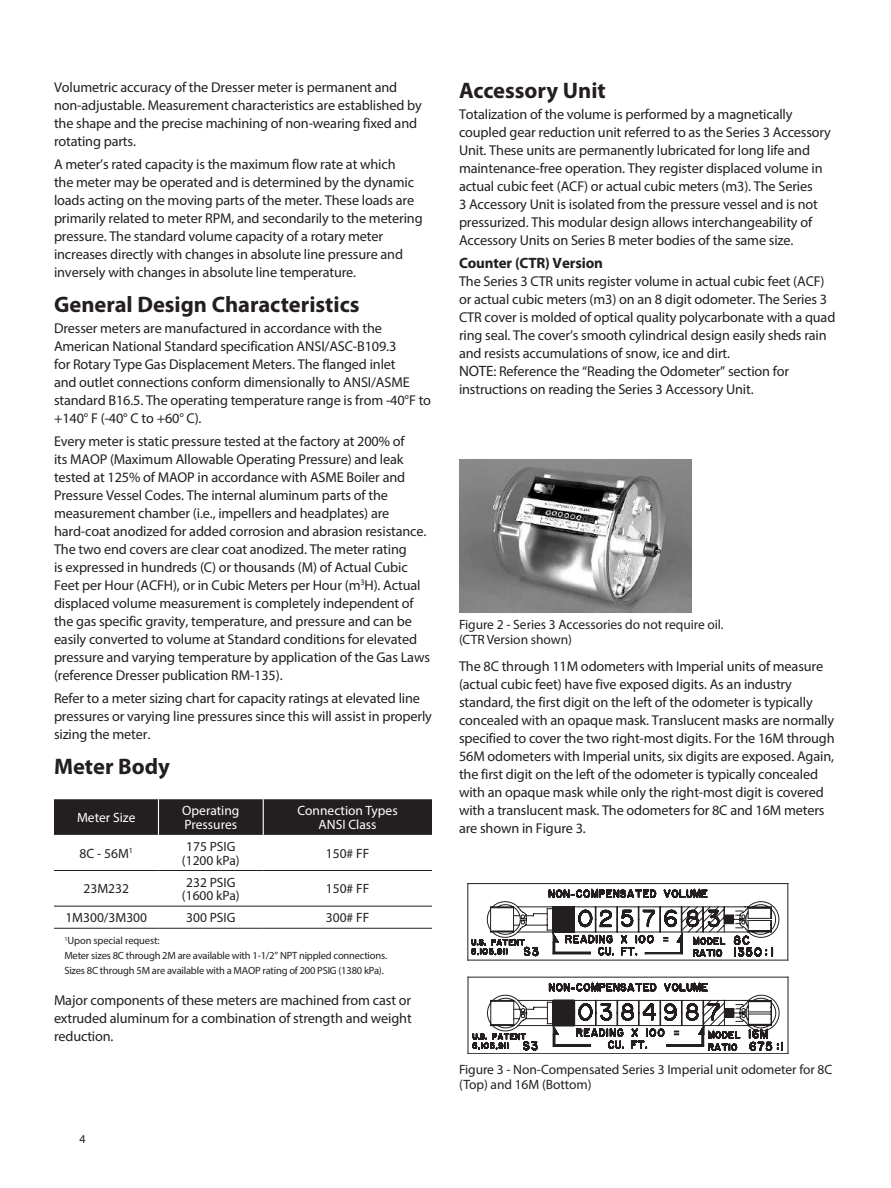
<style>
.page{position:relative;width:891px;height:1188px;background:#fff}
.page>*{position:absolute;margin:0;border:0;box-sizing:border-box;transform-origin:0 0}
.t1{font:700 22.5px "Myriad Pro";color:#231f20}
.t2{font:700 15px "Myriad Pro";letter-spacing:-.01em;color:#231f20}
.t3{font:14.25px/18px "Myriad Pro";letter-spacing:-.01em;color:#231f20}
.t4{font:13.5px/13.5px "Myriad Pro";letter-spacing:-.005em;color:#231f20;text-align:center}
.t5{font:13.5px/13.5px "Myriad Pro";color:#fff}
.t6{font:12px "Myriad Pro";color:#231f20}
.t7{font:10.5px/15px "Myriad Pro";letter-spacing:-.02em;color:#231f20}
.s1{font-size:15px}
</style>
<div class="page">
<svg style="left:467px;top:883px;width:321px;height:171px"></svg>
<img style="left:460px;top:459px;width:232px;height:153px">
<div style="left:54px;top:799px;width:378px;height:36px;background:#231f20"></div>
<hr style="left:158px;top:799px;width:1px;height:36px;background:#fff">
<hr style="left:263px;top:799px;width:1px;height:36px;background:#fff">
<hr style="left:54px;top:870px;width:104px;height:1px;background:#231f20">
<hr style="left:158px;top:870px;width:105px;height:1px;background:#231f20">
<hr style="left:263px;top:870px;width:169px;height:1px;background:#231f20">
<hr style="left:54px;top:906px;width:104px;height:1px;background:#231f20">
<hr style="left:158px;top:906px;width:105px;height:1px;background:#231f20">
<hr style="left:263px;top:906px;width:169px;height:1px;background:#231f20">
<hr style="left:54px;top:928px;width:104px;height:1px;background:#231f20">
<hr style="left:158px;top:928px;width:105px;height:1px;background:#231f20">
<hr style="left:263px;top:928px;width:169px;height:1px;background:#231f20">
<p class="t3" style="left:54px;top:78px;width:369px">Volumetric accuracy of the Dresser meter is permanent and non-adjustable. Measurement characteristics are established by the shape and the precise machining of non-wearing fixed and rotating parts.</p>
<p class="t3" style="left:54px;top:155px;width:370px">A meter’s rated capacity is the maximum flow rate at which<br>the meter may be operated and is determined by the dynamic loads acting on the moving parts of the meter. These loads are primarily related to meter RPM, and secondarily to the metering pressure. The standard volume capacity of a rotary meter increases directly with changes in absolute line pressure and inversely with changes in absolute line temperature.</p>
<h1 class="t1" style="left:54px;top:290px;width:307px">General Design Characteristics</h1>
<p class="t3" style="left:54px;top:319px;width:379px">Dresser meters are manufactured in accordance with the American National Standard specification ANSI/ASC-B109.3<br>for Rotary Type Gas Displacement Meters. The flanged inlet<br>and outlet connections conform dimensionally to ANSI/ASME standard B16.5. The operating temperature range is from -40°F to +140° F (-40° C to +60° C).</p>
<p class="t3" style="left:54px;top:432px;width:378px">Every meter is static pressure tested at the factory at 200% of<br>its MAOP (Maximum Allowable Operating Pressure) and leak tested at 125% of MAOP in accordance with ASME Boiler and Pressure Vessel Codes. The internal aluminum parts of the measurement chamber (i.e., impellers and headplates) are hard-coat anodized for added corrosion and abrasion resistance.<br>The two end covers are clear coat anodized. The meter rating<br>is expressed in hundreds (C) or thousands (M) of Actual Cubic Feet per Hour (ACFH), or in Cubic Meters per Hour (m<sup>3</sup>H). Actual displaced volume measurement is completely independent of the gas specific gravity, temperature, and pressure and can be easily converted to volume at Standard conditions for elevated pressure and varying temperature by application of the Gas Laws (reference Dresser publication RM-135).</p>
<p class="t3" style="left:54px;top:689px;width:379px">Refer to a meter sizing chart for capacity ratings at elevated line pressures or varying line pressures since this will assist in properly sizing the meter.</p>
<h1 class="t1" style="left:54px;top:752px;width:118px">Meter Body</h1>
<p class="t5" style="left:77px;top:811px;width:60px">Meter Size</p>
<p class="t5" style="left:182px;top:804px;width:59px">Operating<br>Pressures</p>
<p class="t5" style="left:298px;top:804px;width:102px;text-align:center">Connection Types<br>ANSI Class</p>
<p class="t4" style="left:80px;top:846px;width:55px">8C - 56M<sup>1</sup></p>
<p class="t4" style="left:182px;top:840px;width:59px">175 PSIG (1200 kPa)</p>
<p class="t4" style="left:326px;top:846px;width:45px">150# FF</p>
<p class="t4" style="left:84px;top:882px;width:47px">23M232</p>
<p class="t4" style="left:182px;top:875px;width:59px">232 PSIG (1600 kPa)</p>
<p class="t4" style="left:326px;top:882px;width:45px">150# FF</p>
<p class="t4" style="left:65px;top:911px;width:83px">1M300/3M300</p>
<p class="t4" style="left:186px;top:911px;width:51px">300 PSIG</p>
<p class="t4" style="left:326px;top:911px;width:45px">300# FF</p>
<p class="t7" style="left:64px;top:933px;width:324px"><sup>1</sup>Upon special request:<br>Meter sizes 8C through 2M are available with 1-1/2” NPT nippled connections.<br>Sizes 8C through 5M are available with a MAOP rating of 200 PSIG (1380 kPa).</p>
<p class="t3" style="left:54px;top:991px;width:359px;text-align:justify">Major components of these meters are machined from cast or extruded aluminum for a combination of strength and weight reduction.</p>
<p class="t6" style="left:80px;top:1132px;width:8px">4</p>
<h1 class="t1" style="left:459px;top:76px;width:148px">Accessory Unit</h1>
<p class="t3" style="left:459px;top:105px;width:373px">Totalization of the volume is performed by a magnetically coupled gear reduction unit referred to as the Series 3 Accessory Unit. These units are permanently lubricated for long life and maintenance-free operation. They register displaced volume in actual cubic feet (ACF) or actual cubic meters (m3). The Series<br>3 Accessory Unit is isolated from the pressure vessel and is not pressurized. This modular design allows interchangeability of Accessory Units on Series B meter bodies of the same size.</p>
<p class="t2" style="left:459px;top:253px;width:145px">Counter (CTR) Version</p>
<p class="t3" style="left:459px;top:272px;width:378px">The Series 3 CTR units register volume in actual cubic feet (ACF) or actual cubic meters (m3) on an 8 digit odometer. The Series 3<br>CTR cover is molded of optical quality polycarbonate with a quad ring seal. The cover’s smooth cylindrical design easily sheds rain and resists accumulations of snow, ice and dirt.<br><span class="s1">NOTE</span>: Reference the “Reading the Odometer” section for instructions on reading the Series 3 Accessory Unit.</p>
<p class="t4" style="left:459px;top:617px;width:266px;line-height:15px;text-align:left">Figure 2 - Series 3 Accessories do not require oil. (CTR Version shown)</p>
<p class="t3" style="left:459px;top:657px;width:377px">The 8C through 11M odometers with Imperial units of measure (actual cubic feet) have five exposed digits. As an industry standard, the first digit on the left of the odometer is typically concealed with an opaque mask. Translucent masks are normally specified to cover the two right-most digits. For the 16M through 56M odometers with Imperial units, six digits are exposed. Again, the first digit on the left of the odometer is typically concealed with an opaque mask while only the right-most digit is covered with a translucent mask. The odometers for 8C and 16M meters are shown in Figure 3.</p>
<p class="t4" style="left:459px;top:1062px;width:375px;line-height:15px;text-align:left">Figure 3 - Non-Compensated Series 3 Imperial unit odometer for 8C (Top) and 16M (Bottom)</p>
</div>
